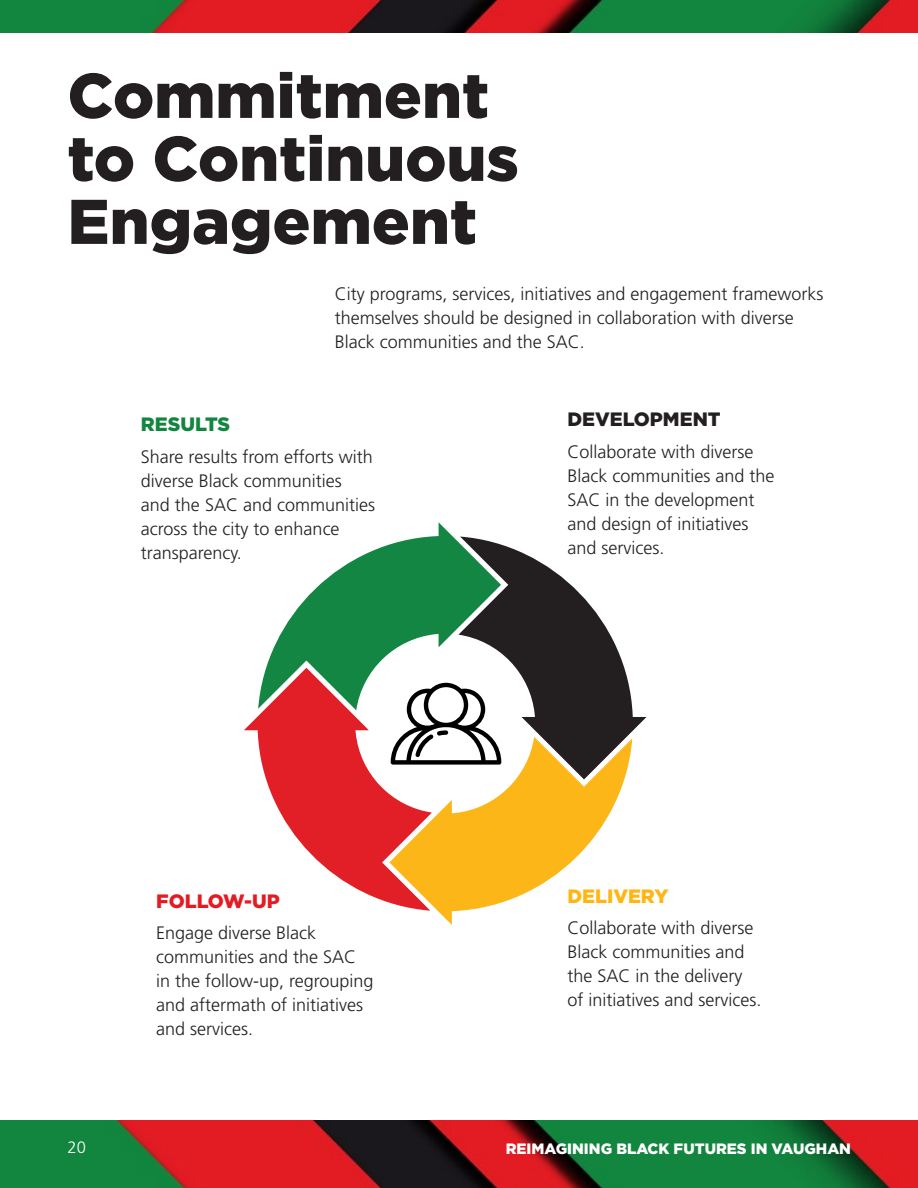
<style>
.page{position:relative;width:918px;height:1188px;background:#fff}
.page>*{position:absolute;margin:0;border:0;box-sizing:border-box;transform-origin:0 0}
.t1{font:900 63px/63px "Gotham";color:#231f20}
.t2{font:900 19.35px "Gotham";color:#231f20}
.t3{font:900 19.35px "Gotham";color:#e31b23}
.t4{font:900 19.35px "Gotham";color:#ffb612}
.t5{font:900 19.35px "Gotham";color:#12853f}
.t6{font:300 18px/24px "Frutiger LT Std";color:#231f20}
.t7{font:300 16.5px "Frutiger LT Std";color:#fff}
.t8{font:900 15px "Gotham";color:#fff}
</style>
<div class="page">
<img style="left:0;top:1120px;width:918px;height:68px">
<img style="left:0;top:0;width:918px;height:32px">
<svg style="left:244px;top:710px;width:145px;height:193px;fill:#e21e26"></svg>
<svg style="left:389px;top:758px;width:236px;height:167px;fill:#fdb617"></svg>
<svg style="left:258px;top:522px;width:206px;height:188px;fill:#128642"></svg>
<svg style="left:458px;top:537px;width:189px;height:242px"></svg>
<svg style="left:391px;top:683px;width:110px;height:82px"></svg>
<h1 class="t1" style="left:68px;top:63px;width:453px">Commitment to Continuous<br>Engagement</h1>
<p class="t6" style="left:335px;top:282px;width:490px">City programs, services, initiatives and engagement frameworks themselves should be designed in collaboration with diverse<br>Black communities and the SAC.</p>
<h2 class="t5" style="left:141px;top:411px;width:91px">RESULTS</h2>
<p class="t2" style="left:567px;top:406px;width:155px">DEVELOPMENT</p>
<p class="t6" style="left:567px;top:440px;width:188px">Collaborate with diverse</p>
<p class="t6" style="left:141px;top:445px;width:233px">Share results from efforts with</p>
<p class="t6" style="left:141px;top:469px;width:202px">diverse Black communities</p>
<p class="t6" style="left:567px;top:464px;width:209px">Black communities and the</p>
<p class="t6" style="left:141px;top:493px;width:236px">and the SAC and communities across the city to enhance transparency.</p>
<p class="t6" style="left:567px;top:488px;width:189px">SAC in the development and design of initiatives and services.</p>
<p class="t4" style="left:567px;top:882px;width:103px">DELIVERY</p>
<p class="t6" style="left:567px;top:916px;width:188px">Collaborate with diverse</p>
<p class="t3" style="left:156px;top:887px;width:125px">FOLLOW-UP</p>
<p class="t6" style="left:156px;top:921px;width:162px">Engage diverse Black</p>
<p class="t6" style="left:156px;top:945px;width:202px">communities and the SAC</p>
<p class="t6" style="left:567px;top:940px;width:179px">Black communities and the SAC in the delivery</p>
<p class="t6" style="left:156px;top:969px;width:219px">in the follow-up, regrouping</p>
<p class="t6" style="left:567px;top:988px;width:195px">of initiatives and services.</p>
<p class="t6" style="left:156px;top:993px;width:208px">and aftermath of initiatives and services.</p>
<p class="t7" style="left:68px;top:1138px;width:20px">20</p>
<p class="t8" style="left:506px;top:1138px;width:347px">REIMAGINING BLACK FUTURES IN VAUGHAN</p>
</div>
